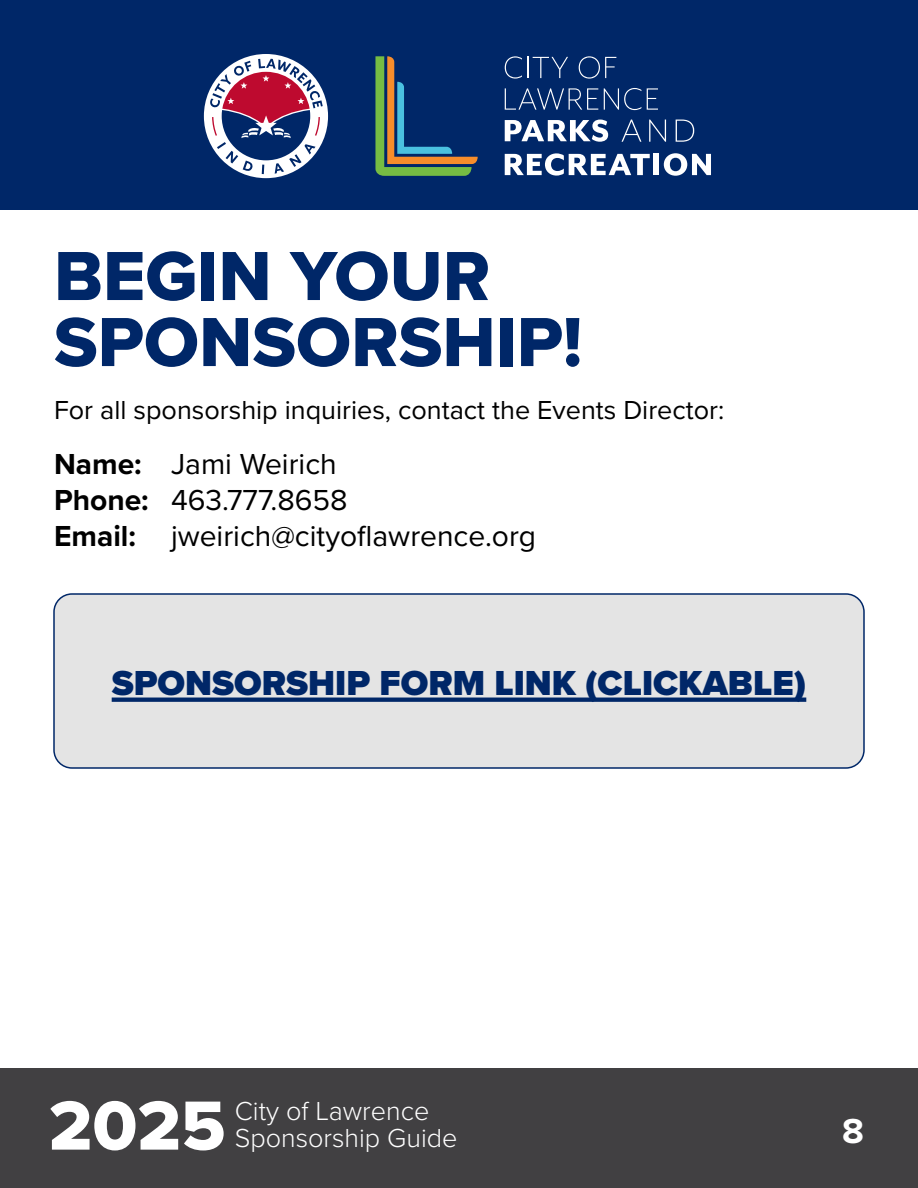
<style>
.page{position:relative;width:918px;height:1188px;background:#fff}
.page>*{position:absolute;margin:0;border:0;box-sizing:border-box;transform-origin:0 0}
.t1{font:72px/66px "Proxima Nova Extrabld";color:#002768}
.t2{font:72px "Proxima Nova Extrabld";color:#fff}
.t3{font:900 36px "Proxima Nova";color:#002768}
.t4{font:700 36px "Proxima Nova";color:#fff}
.t5{font:30px/36px "Proxima Nova";color:#000}
.t6{font:700 30px/36px "Proxima Nova";color:#000}
.t7{font:27px "Proxima Nova";color:#000}
.t8{font:300 27px "Proxima Nova";color:#fff}
</style>
<div class="page">
<div style="left:0;top:1068px;width:918px;height:120px;background:#414042"></div>
<div style="left:0;top:0;width:918px;height:210px;background:#002768"></div>
<div style="left:54px;top:594px;width:810px;height:174px;background:#e4e4e4;border-radius:18px"></div>
<svg style="left:112px;top:698px;width:694px;height:4px;background:#082e6c"></svg>
<div style="left:53px;top:593px;width:812px;height:176px;border:2px solid #002768;border-radius:18px"></div>
<div style="left:204px;top:54px;width:124px;height:124px;background:#fff;border-radius:50%"></div>
<svg style="left:210px;top:59px;width:113px;height:115px"></svg>
<svg style="left:375px;top:56px;width:103px;height:120px"></svg>
<svg style="left:505px;top:153px;width:145px;height:23px"></svg>
<div style="left:653px;top:154px;width:6px;height:21px;background:#fff"></div>
<svg style="left:664px;top:153px;width:47px;height:23px"></svg>
<svg style="left:505px;top:88px;width:93px;height:22px"></svg>
<svg style="left:604px;top:88px;width:37px;height:22px"></svg>
<svg style="left:647px;top:88px;width:11px;height:22px"></svg>
<svg style="left:505px;top:56px;width:63px;height:23px"></svg>
<svg style="left:579px;top:56px;width:37px;height:23px"></svg>
<svg style="left:505px;top:120px;width:103px;height:22px"></svg>
<svg style="left:622px;top:120px;width:19px;height:22px"></svg>
<svg style="left:649px;top:120px;width:17px;height:22px"></svg>
<svg style="left:676px;top:120px;width:18px;height:22px"></svg>
<h1 class="t1" style="left:54px;top:242px;width:530px">BEGIN YOUR<br>SPONSORSHIP!</h1>
<p class="t7" style="left:54px;top:390px;width:672px">For all sponsorship inquiries, contact the Events Director:</p>
<p class="t5" style="left:171px;top:444px;width:367px">Jami Weirich<br>463.777.8658 jweirich@cityoflawrence.org</p>
<p class="t6" style="left:54px;top:445px;width:96px">Name:<br>Phone:<br>Email:</p>
<h2 class="t3" style="left:112px;top:656px;width:696px">SPONSORSHIP FORM LINK (CLICKABLE)</h2>
<h1 class="t2" style="left:49px;top:1072px;width:178px">2025</h1>
<p class="t8" style="left:235px;top:1091px;width:196px">City of Lawrence</p>
<p class="t8" style="left:235px;top:1118px;width:224px">Sponsorship Guide</p>
<h2 class="t4" style="left:842px;top:1104px;width:23px">8</h2>
</div>
